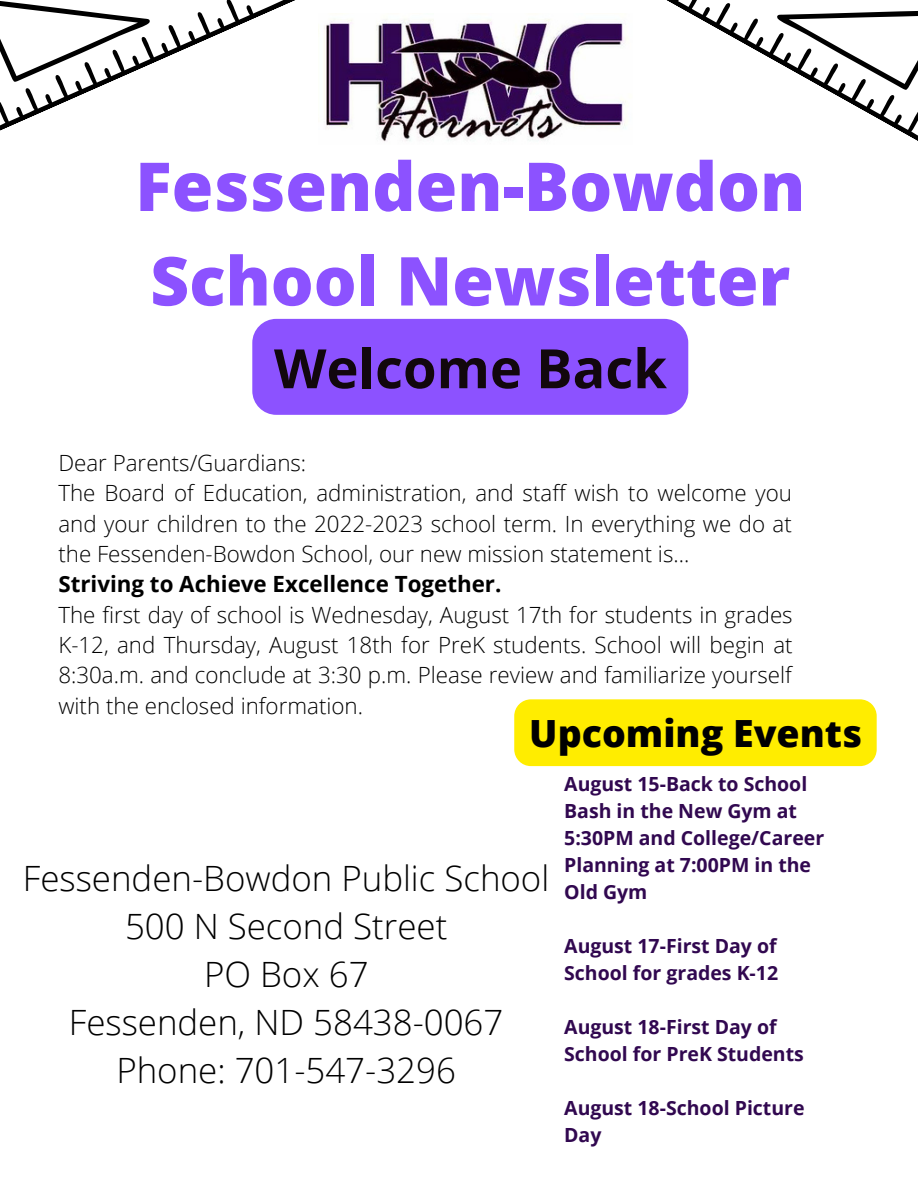
<style>
.page{position:relative;width:918px;height:1188px;background:#fff}
.page>*{position:absolute;margin:0;border:0;box-sizing:border-box;transform-origin:0 0}
.t1{font:800 67.5px/94.5px "Open Sans";color:#8c52ff}
.t2{font:700 54.3px "Open Sans";color:#12070d}
.t3{font:800 37.5px "Open Sans";color:#000}
.t4{font:300 34.95px/48px "Open Sans";color:#000;text-align:center}
.t5{font:300 22.35px/30.3px "Open Sans";color:#000}
.t6{font:700 22.35px "Open Sans";color:#000}
.t7{font:700 19.5px/27px "Open Sans";color:#310850}
</style>
<div class="page">
<svg style="left:0;top:0;width:295px;height:131px"></svg>
<svg style="left:667px;top:0;width:251px;height:141px"></svg>
<img style="left:324px;top:19px;width:304px;height:123px">
<div style="left:252px;top:319px;width:436px;height:96px;background:#8c52ff"></div>
<div style="left:514px;top:699px;width:363px;height:67px;background:#ffed00"></div>
<h1 class="t1" style="left:135px;top:138px;width:672px">Fessenden-Bowdon<br>School Newsletter</h1>
<h2 class="t2" style="left:274px;top:330px;width:394px">Welcome Back</h2>
<p class="t5" style="left:58px;top:447px;width:735px">Dear Parents/Guardians:<br>The Board of Education, administration, and staff wish to welcome you and your children to the 2022-2023 school term. In everything we do at the Fessenden-Bowdon School, our new mission statement is...</p>
<p class="t6" style="left:58px;top:568px;width:445px">Striving to Achieve Excellence Together.</p>
<p class="t5" style="left:58px;top:599px;width:736px;text-align:justify">The first day of school is Wednesday, August 17th for students in grades K-12, and Thursday, August 18th for PreK students. School will begin at 8:30a.m. and conclude at 3:30 p.m. Please review and familiarize yourself with the enclosed information.</p>
<h3 class="t3" style="left:529px;top:707px;width:334px">Upcoming Events</h3>
<h3 class="t4" style="left:23px;top:854px;width:528px">Fessenden-Bowdon Public School<br>500 N Second Street<br>PO Box 67<br>Fessenden, ND 58438-0067<br>Phone: 701-547-3296</h3>
<p class="t7" style="left:564px;top:770px;width:262px">August 15-Back to School<br>Bash in the New Gym at<br>5:30PM and College/Career<br>Planning at 7:00PM in the<br>Old Gym</p>
<p class="t7" style="left:564px;top:932px;width:215px">August 17-First Day of<br>School for grades K-12</p>
<p class="t7" style="left:564px;top:1013px;width:241px">August 18-First Day of<br>School for PreK Students</p>
<p class="t7" style="left:564px;top:1094px;width:242px">August 18-School Picture<br>Day</p>
</div>
